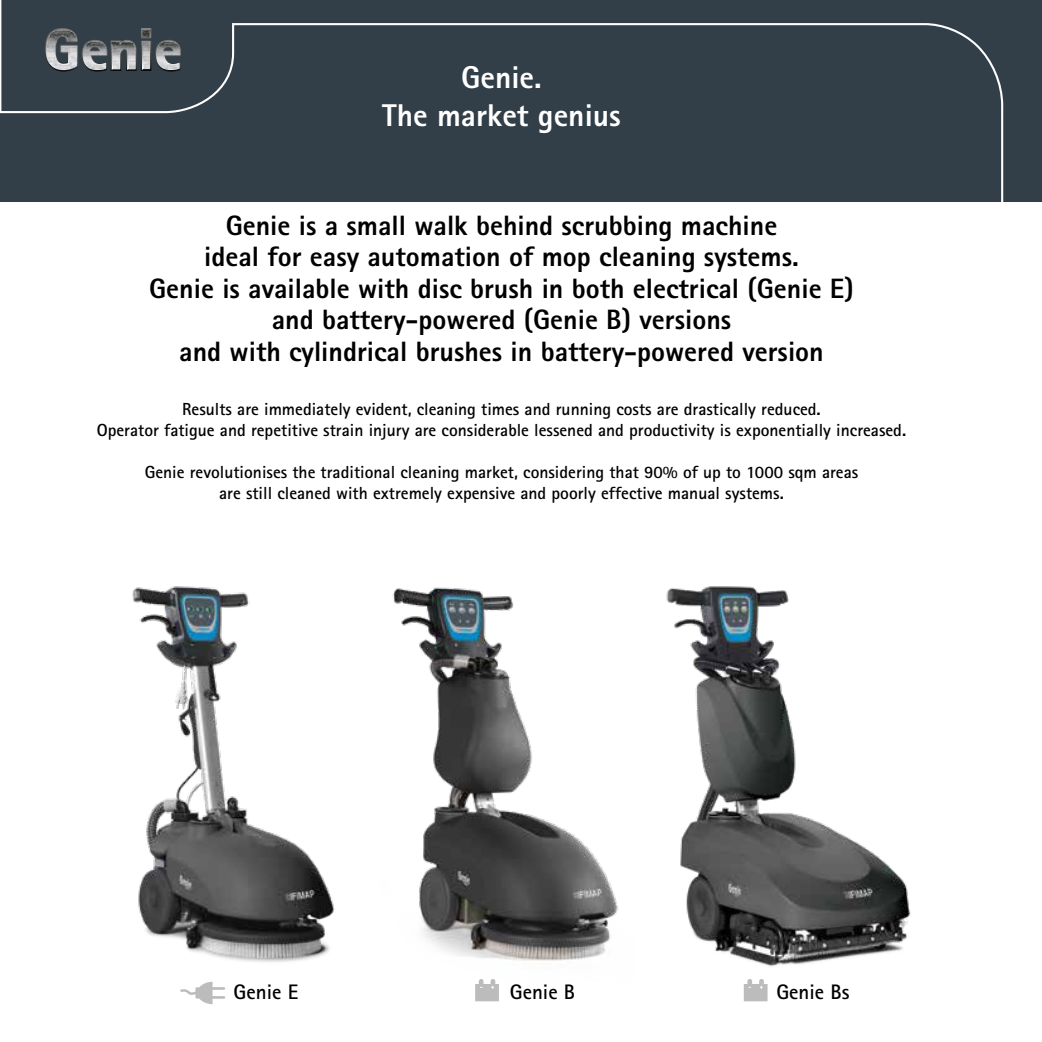
<style>
.page{position:relative;width:1042px;height:1042px;background:#fff}
.page>*{position:absolute;margin:0;border:0;box-sizing:border-box;transform-origin:0 0}
.t1{font:800 31.5px/38.5px "Rotis Sans Serif";color:#fff;text-align:center}
.t2{font:800 28px/31.5px "Rotis Sans Serif";color:#000;text-align:center}
.t3{font:700 21px "Rotis Sans Serif";color:#000}
.t4{font:700 17.5px/21px "Rotis Sans Serif";color:#000;text-align:center}
</style>
<div class="page">
<div style="left:0;top:0;width:1042px;height:202px;background:#323e48"></div>
<img style="left:132px;top:586px;width:203px;height:376px">
<img style="left:393px;top:587px;width:225px;height:374px">
<img style="left:666px;top:586px;width:245px;height:407px">
<svg style="left:180px;top:981px;width:45px;height:23px"></svg>
<svg style="left:475px;top:979px;width:24px;height:22px"></svg>
<svg style="left:744px;top:979px;width:23px;height:22px"></svg>
<div style="left:12px;top:0;width:96px;height:103px;background:#323e48"></div>
<div style="left:49px;top:7px;width:59px;height:96px;background:#323e48"></div>
<img style="left:108px;top:0;width:77px;height:103px">
<svg style="left:45px;top:28px;width:77px;height:44px;background:#6c7176"></svg>
<img style="left:122px;top:7px;width:92px;height:96px">
<h1 class="t1" style="left:382px;top:57px;width:240px">Genie.<br>The market genius</h1>
<p class="t2" style="left:149px;top:209px;width:706px">Genie is a small walk behind scrubbing machine<br>ideal for easy automation of mop cleaning systems.<br>Genie is available with disc brush in both electrical (Genie E) and battery-powered (Genie B) versions<br>and with cylindrical brushes in battery-powered version</p>
<p class="t4" style="left:97px;top:398px;width:811px">Results are immediately evident, cleaning times and running costs are drastically reduced.<br>Operator fatigue and repetitive strain injury are considerable lessened and productivity is exponentially increased.</p>
<p class="t4" style="left:145px;top:461px;width:715px">Genie revolutionises the traditional cleaning market, considering that 90% of up to 1000 sqm areas are still cleaned with extremely expensive and poorly effective manual systems.</p>
<p class="t3" style="left:234px;top:978px;width:66px">Genie E</p>
<p class="t3" style="left:510px;top:978px;width:67px">Genie B</p>
<p class="t3" style="left:776px;top:978px;width:75px">Genie Bs</p>
</div>
